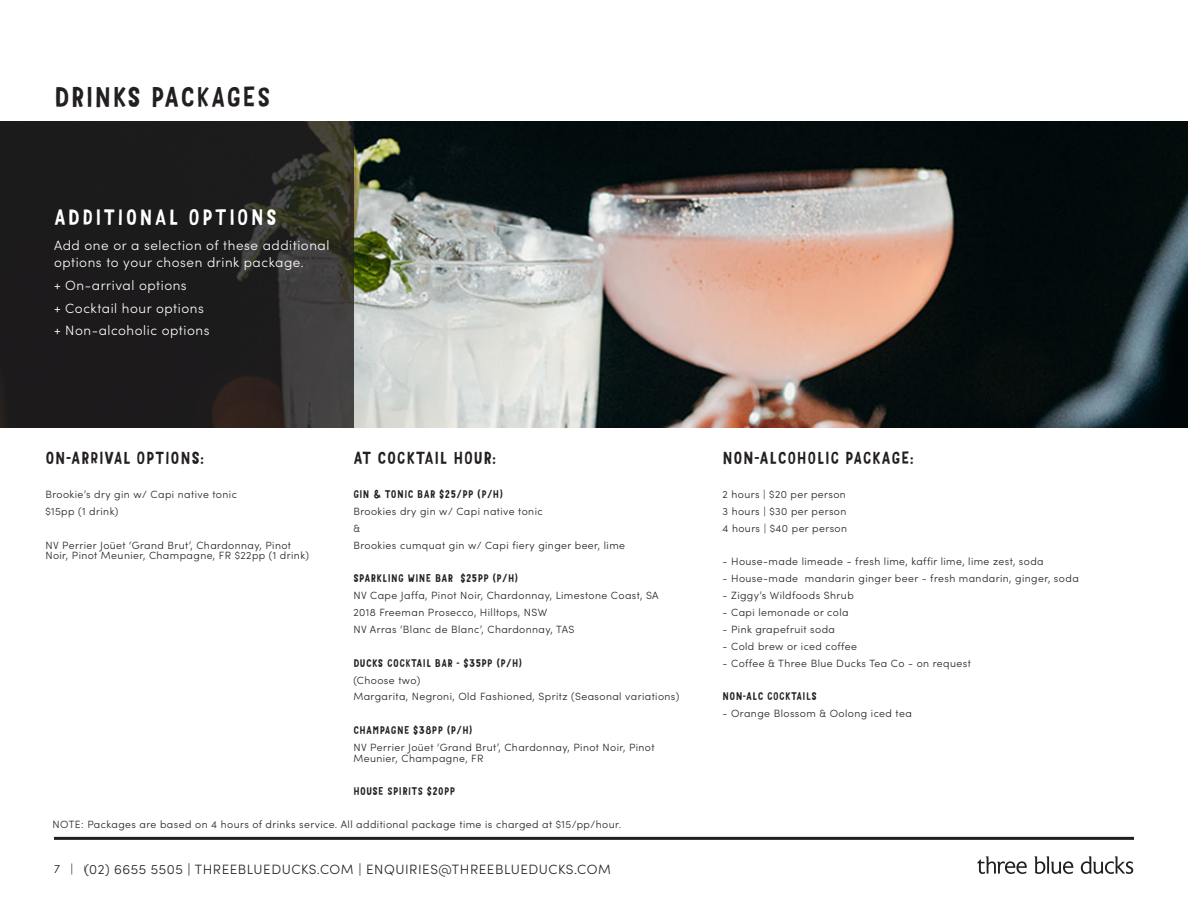
<style>
.page{position:relative;width:1188px;height:918px;background:#fff}
.page>*{position:absolute;margin:0;border:0;box-sizing:border-box;transform-origin:0 0}
.body__list{font:27px "Mr Dodo";letter-spacing:.04em;color:#231f20}
.body__list-2{font:27px "Mr Dodo";letter-spacing:.07em;color:#231f20}
.Heading{font:21px "Mr Dodo";letter-spacing:.1em;color:#fff}
.body__list-3{font:16.5px "Mr Dodo";letter-spacing:.04em;color:#231f20}
.body__list-4{font:300 13.5px/16.5px "Sofia Pro";letter-spacing:.04em;color:#fff}
.body__list-5{font:300 13.5px "Sofia Pro";letter-spacing:.04em;color:#231f20}
.t1{font:300 12px "Sofia Pro";letter-spacing:.14em;color:#231f20}
.body__list-6{font:300 10.5px/10.5px "Sofia Pro";letter-spacing:.04em;color:#231f20}
.body__list-7{font:10.5px "Mr Dodo";letter-spacing:.04em;color:#231f20}
</style>
<div class="page">
<svg style="left:977px;top:856px;width:50px;height:18px"></svg>
<svg style="left:1034px;top:856px;width:39px;height:18px"></svg>
<svg style="left:1081px;top:856px;width:52px;height:18px"></svg>
<hr style="left:54px;top:837px;width:1080px;height:3px;background:#231f20">
<img style="left:353px;top:121px;width:835px;height:307px">
<svg style="left:0;top:121px;width:353px;height:307px;background:#232121"></svg>
<h1 class="body__list-2" style="left:54px;top:81px;width:204px">FOOD PACKAGES</h1>
<p class="body__list" style="left:54px;top:81px;width:218px">DRINKS PACKAGES</p>
<p class="Heading" style="left:54px;top:204px;width:225px">ADDITIONAL OPTIONS</p>
<p class="body__list-4" style="left:54px;top:237px;width:277px">Add one or a selection of these additional options to your chosen drink package.</p>
<p class="body__list-4" style="left:54px;top:276px;width:134px">+ On-arrival options</p>
<p class="body__list-4" style="left:54px;top:299px;width:151px">+ Cocktail hour options</p>
<p class="body__list-4" style="left:54px;top:322px;width:157px">+ Non-alcoholic options</p>
<p class="body__list-3" style="left:45px;top:448px;width:160px">ON-ARRIVAL OPTIONS:</p>
<p class="body__list-6" style="left:45px;top:488px;width:193px">Brookie’s dry gin w/ Capi native tonic</p>
<p class="body__list-6" style="left:45px;top:505px;width:75px">$15pp (1 drink)</p>
<p class="body__list-6" style="left:45px;top:539px;width:265px">NV Perrier Joüet ‘Grand Brut’, Chardonnay, Pinot<br>Noir, Pinot Meunier, Champagne, FR $22pp (1 drink)</p>
<p class="body__list-3" style="left:353px;top:448px;width:144px">AT COCKTAIL HOUR:</p>
<p class="body__list-7" style="left:353px;top:488px;width:151px">GIN &amp; TONIC BAR $25/PP (P/H)</p>
<p class="body__list-6" style="left:353px;top:505px;width:191px">Brookies dry gin w/ Capi native tonic</p>
<p class="body__list-6" style="left:353px;top:522px;width:8px">&amp;</p>
<p class="body__list-6" style="left:353px;top:539px;width:273px">Brookies cumquat gin w/ Capi fiery ginger beer, lime</p>
<p class="body__list-7" style="left:353px;top:572px;width:166px">SPARKLING WINE BAR $25PP (P/H)</p>
<p class="body__list-6" style="left:353px;top:590px;width:307px">NV Cape Jaffa, Pinot Noir, Chardonnay, Limestone Coast, SA</p>
<p class="body__list-6" style="left:353px;top:607px;width:195px">2018 Freeman Prosecco, Hilltops, NSW</p>
<p class="body__list-6" style="left:353px;top:623px;width:222px">NV Arras ‘Blanc de Blanc’, Chardonnay, TAS</p>
<p class="body__list-7" style="left:353px;top:656px;width:170px">DUCKS COCKTAIL BAR - $35PP (P/H)</p>
<p class="body__list-6" style="left:353px;top:674px;width:68px">(Choose two)</p>
<p class="body__list-6" style="left:353px;top:691px;width:327px">Margarita, Negroni, Old Fashioned, Spritz (Seasonal variations)</p>
<p class="body__list-7" style="left:353px;top:724px;width:121px">CHAMPAGNE $38PP (P/H)</p>
<p class="body__list-6" style="left:353px;top:742px;width:303px">NV Perrier Joüet ‘Grand Brut’, Chardonnay, Pinot Noir, Pinot<br>Meunier, Champagne, FR</p>
<p class="body__list-7" style="left:353px;top:785px;width:103px">HOUSE SPIRITS $20PP</p>
<p class="body__list-6" style="left:53px;top:819px;width:570px">NOTE: Packages are based on 4 hours of drinks service. All additional package time is charged at $15/pp/hour.</p>
<p class="body__list-5" style="left:85px;top:860px;width:528px">(02) 6655 5505 | THREEBLUEDUCKS.COM | ENQUIRIES@THREEBLUEDUCKS.COM</p>
<p class="t1" style="left:54px;top:861px;width:590px">7 | (02) 6190 8966 | THREEBLUEDUCKS.COM | ENQUIRIES@THREEBLUEDUCKS.COM</p>
<p class="body__list-3" style="left:723px;top:448px;width:193px">NON-ALCOHOLIC PACKAGE:</p>
<p class="body__list-6" style="left:723px;top:488px;width:125px">2 hours | $20 per person</p>
<p class="body__list-6" style="left:723px;top:505px;width:125px">3 hours | $30 per person</p>
<p class="body__list-6" style="left:723px;top:522px;width:126px">4 hours | $40 per person</p>
<p class="body__list-6" style="left:723px;top:556px;width:323px">- House-made limeade - fresh lime, kaffir lime, lime zest, soda</p>
<p class="body__list-6" style="left:723px;top:573px;width:358px">- House-made mandarin ginger beer - fresh mandarin, ginger, soda</p>
<p class="body__list-6" style="left:723px;top:590px;width:133px">- Ziggy’s Wildfoods Shrub</p>
<p class="body__list-6" style="left:723px;top:607px;width:128px">- Capi lemonade or cola</p>
<p class="body__list-6" style="left:723px;top:623px;width:114px">- Pink grapefruit soda</p>
<p class="body__list-6" style="left:723px;top:640px;width:136px">- Cold brew or iced coffee</p>
<p class="body__list-6" style="left:723px;top:657px;width:250px">- Coffee &amp; Three Blue Ducks Tea Co - on request</p>
<p class="body__list-7" style="left:723px;top:690px;width:96px">NON-ALC COCKTAILS</p>
<p class="body__list-6" style="left:723px;top:708px;width:191px">- Orange Blossom &amp; Oolong iced tea</p>
</div>
